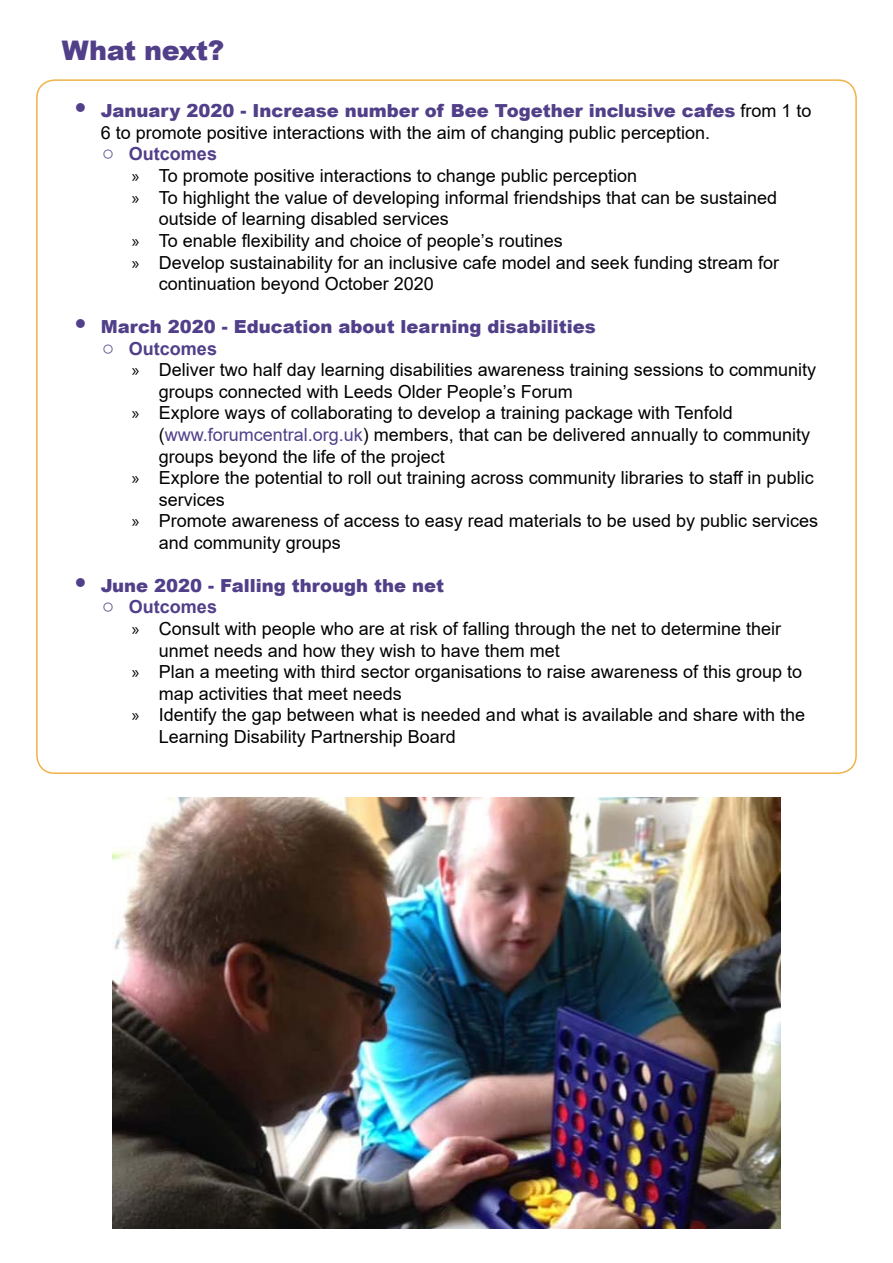
<style>
.page{position:relative;width:893px;height:1263px;background:#fff}
.page>*{position:absolute;margin:0;border:0;box-sizing:border-box;transform-origin:0 0}
.t1{font:900 27px "Arial";letter-spacing:-.015em;color:#513f89}
.t2{font:18px/21.6px "Arial";color:#000}
.t3{font:900 18px "Arial";color:#513f89}
.t4{font:700 18px "Arial";color:#513f89}
.s1{font-weight:900;font-size:27px;color:#513f89}
.s2{font-weight:900;color:#513f89}
.s3{font-weight:400;font-size:21px}
.s4{font-family:"Myriad Pro"}
.s5{font-size:27px}
.s6{color:#513f89}
</style>
<div class="page">
<img style="left:112px;top:797px;width:669px;height:432px">
<h1 class="t1" style="left:62px;top:30px;width:164px">What next?</h1>
<p class="t2" style="left:101px;top:100px;width:712px;text-indent:-27px"><span class="s1">•</span> <span class="s2">January 2020 - Increase number of Bee Together inclusive cafes</span> from 1 to<br>6 to promote positive interactions with the aim of changing public perception.</p>
<p class="t4" style="left:102px;top:141px;width:117px"><span class="s3">○</span> Outcomes</p>
<p class="t2" style="left:132px;top:165px;width:507px"><span class="s4">»</span> To promote positive interactions to change public perception</p>
<p class="t2" style="left:132px;top:186px;width:647px"><span class="s4">»</span> To highlight the value of developing informal friendships that can be sustained</p>
<p class="t2" style="left:159px;top:208px;width:292px">outside of learning disabled services</p>
<p class="t2" style="left:132px;top:230px;width:432px"><span class="s4">»</span> To enable flexibility and choice of people’s routines</p>
<p class="t2" style="left:132px;top:251px;width:649px"><span class="s4">»</span> Develop sustainability for an inclusive cafe model and seek funding stream for</p>
<p class="t2" style="left:159px;top:273px;width:277px">continuation beyond October 2020</p>
<p class="t3" style="left:74px;top:313px;width:523px"><span class="s5">•</span> March 2020 - Education about learning disabilities</p>
<p class="t4" style="left:102px;top:336px;width:117px"><span class="s3">○</span> Outcomes</p>
<p class="t2" style="left:132px;top:359px;width:686px"><span class="s4">»</span> Deliver two half day learning disabilities awareness training sessions to community</p>
<p class="t2" style="left:159px;top:381px;width:415px">groups connected with Leeds Older People’s Forum</p>
<p class="t2" style="left:132px;top:402px;width:603px"><span class="s4">»</span> Explore ways of collaborating to develop a training package with Tenfold</p>
<p class="t2" style="left:159px;top:424px;width:653px">(<span class="s6">www.forumcentral.org.uk</span>) members, that can be delivered annually to community</p>
<p class="t2" style="left:159px;top:445px;width:288px">groups beyond the life of the project</p>
<p class="t2" style="left:132px;top:467px;width:683px"><span class="s4">»</span> Explore the potential to roll out training across community libraries to staff in public</p>
<p class="t2" style="left:159px;top:489px;width:68px">services</p>
<p class="t2" style="left:132px;top:510px;width:688px"><span class="s4">»</span> Promote awareness of access to easy read materials to be used by public services</p>
<p class="t2" style="left:159px;top:532px;width:184px">and community groups</p>
<p class="t3" style="left:74px;top:572px;width:372px"><span class="s5">•</span> June 2020 - Falling through the net</p>
<p class="t4" style="left:102px;top:594px;width:117px"><span class="s3">○</span> Outcomes</p>
<p class="t2" style="left:132px;top:618px;width:651px"><span class="s4">»</span> Consult with people who are at risk of falling through the net to determine their</p>
<p class="t2" style="left:159px;top:639px;width:403px">unmet needs and how they wish to have them met</p>
<p class="t2" style="left:132px;top:661px;width:672px"><span class="s4">»</span> Plan a meeting with third sector organisations to raise awareness of this group to</p>
<p class="t2" style="left:159px;top:683px;width:245px">map activities that meet needs</p>
<p class="t2" style="left:132px;top:704px;width:675px"><span class="s4">»</span> Identify the gap between what is needed and what is available and share with the</p>
<p class="t2" style="left:159px;top:726px;width:299px">Learning Disability Partnership Board</p>
</div>
